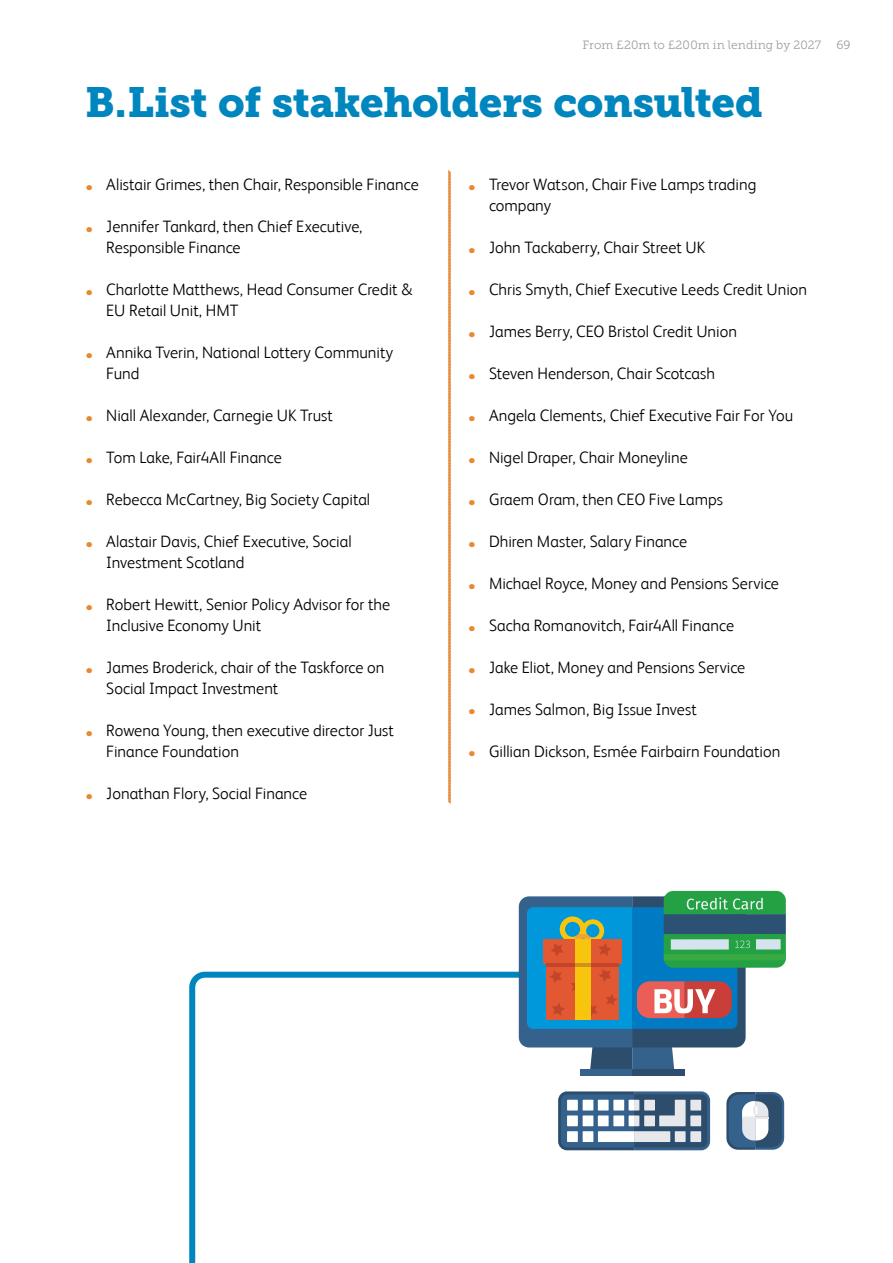
<style>
.page{position:relative;width:893px;height:1263px;background:#fff}
.page>*{position:absolute;margin:0;border:0;box-sizing:border-box;transform-origin:0 0}
.t1{font:42px "Museo Slab 900";letter-spacing:-.01em;color:#0086be}
.t2{font:300 16.5px/21px "FS Albert";color:#000}
.t3{font:12px "Museo Slab 300";letter-spacing:.01em;color:#9d9d9c}
.s1{color:#e78833}
</style>
<div class="page">
<svg style="left:448px;top:170px;width:3px;height:634px;background:#eb9e5a"></svg>
<svg style="left:189px;top:969px;width:385px;height:294px"></svg>
<div style="left:580px;top:1069px;width:52px;height:6px;background:#35618d"></div>
<div style="left:632px;top:1069px;width:52px;height:6px;background:#2c4d6b"></div>
<svg style="left:558px;top:1091px;width:152px;height:59px"></svg>
<svg style="left:726px;top:1092px;width:58px;height:58px"></svg>
<svg style="left:519px;top:891px;width:267px;height:178px"></svg>
<p class="t3" style="left:582px;top:39px;width:240px">From £20m to £200m in lending by 2027</p>
<p class="t3" style="left:836px;top:39px;width:16px">69</p>
<h1 class="t1" style="left:85px;top:77px;width:679px">B.List of stakeholders consulted</h1>
<p class="t2" style="left:85px;top:174px;width:335px"><span class="s1">•</span> Alistair Grimes, then Chair, Responsible Finance</p>
<p class="t2" style="left:106px;top:216px;width:258px;text-indent:-21px"><span class="s1">•</span> Jennifer Tankard, then Chief Executive,<br>Responsible Finance</p>
<p class="t2" style="left:106px;top:279px;width:308px;text-indent:-21px"><span class="s1">•</span> Charlotte Matthews, Head Consumer Credit &amp;<br>EU Retail Unit, HMT</p>
<p class="t2" style="left:106px;top:342px;width:288px;text-indent:-21px"><span class="s1">•</span> Annika Tverin, National Lottery Community<br>Fund</p>
<p class="t2" style="left:85px;top:405px;width:249px"><span class="s1">•</span> Niall Alexander, Carnegie UK Trust</p>
<p class="t2" style="left:85px;top:447px;width:198px"><span class="s1">•</span> Tom Lake, Fair4All Finance</p>
<p class="t2" style="left:85px;top:489px;width:287px"><span class="s1">•</span> Rebecca McCartney, Big Society Capital</p>
<p class="t2" style="left:106px;top:531px;width:247px;text-indent:-21px"><span class="s1">•</span> Alastair Davis, Chief Executive, Social<br>Investment Scotland</p>
<p class="t2" style="left:106px;top:594px;width:285px;text-indent:-21px"><span class="s1">•</span> Robert Hewitt, Senior Policy Advisor for the<br>Inclusive Economy Unit</p>
<p class="t2" style="left:106px;top:657px;width:280px;text-indent:-21px"><span class="s1">•</span> James Broderick, chair of the Taskforce on<br>Social Impact Investment</p>
<p class="t2" style="left:106px;top:720px;width:289px;text-indent:-21px"><span class="s1">•</span> Rowena Young, then executive director Just<br>Finance Foundation</p>
<p class="t2" style="left:85px;top:783px;width:224px"><span class="s1">•</span> Jonathan Flory, Social Finance</p>
<p class="t2" style="left:489px;top:174px;width:269px;text-indent:-21px"><span class="s1">•</span> Trevor Watson, Chair Five Lamps trading company</p>
<p class="t2" style="left:468px;top:237px;width:239px"><span class="s1">•</span> John Tackaberry, Chair Street UK</p>
<p class="t2" style="left:468px;top:279px;width:341px"><span class="s1">•</span> Chris Smyth, Chief Executive Leeds Credit Union</p>
<p class="t2" style="left:468px;top:321px;width:271px"><span class="s1">•</span> James Berry, CEO Bristol Credit Union</p>
<p class="t2" style="left:468px;top:363px;width:249px"><span class="s1">•</span> Steven Henderson, Chair Scotcash</p>
<p class="t2" style="left:468px;top:405px;width:327px"><span class="s1">•</span> Angela Clements, Chief Executive Fair For You</p>
<p class="t2" style="left:468px;top:447px;width:222px"><span class="s1">•</span> Nigel Draper, Chair Moneyline</p>
<p class="t2" style="left:468px;top:489px;width:257px"><span class="s1">•</span> Graem Oram, then CEO Five Lamps</p>
<p class="t2" style="left:468px;top:531px;width:221px"><span class="s1">•</span> Dhiren Master, Salary Finance</p>
<p class="t2" style="left:468px;top:573px;width:313px"><span class="s1">•</span> Michael Royce, Money and Pensions Service</p>
<p class="t2" style="left:468px;top:615px;width:268px"><span class="s1">•</span> Sacha Romanovitch, Fair4All Finance</p>
<p class="t2" style="left:468px;top:657px;width:279px"><span class="s1">•</span> Jake Eliot, Money and Pensions Service</p>
<p class="t2" style="left:468px;top:699px;width:231px"><span class="s1">•</span> James Salmon, Big Issue Invest</p>
<p class="t2" style="left:468px;top:741px;width:314px"><span class="s1">•</span> Gillian Dickson, Esmée Fairbairn Foundation</p>
</div>
